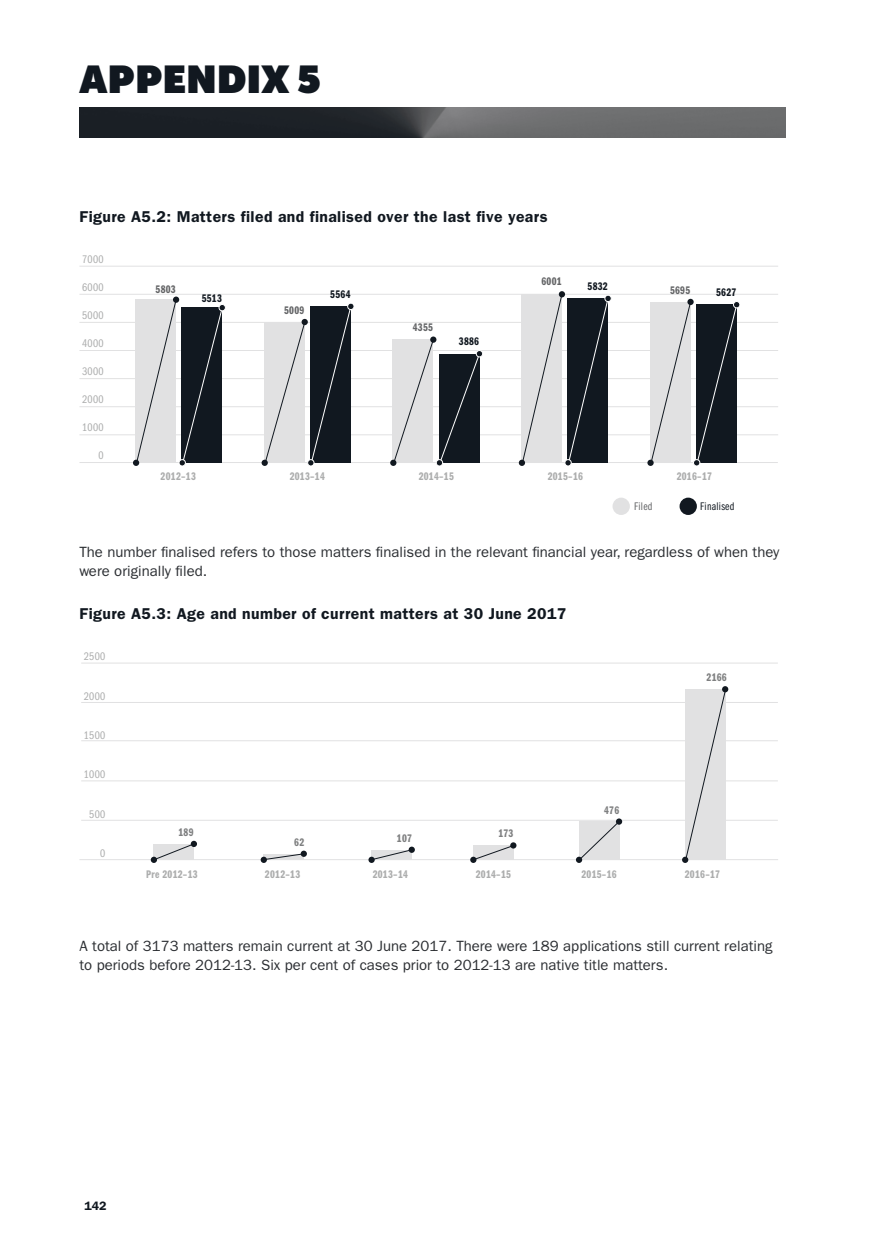
<style>
.page{position:relative;width:874px;height:1241px;background:#fff}
.page>*{position:absolute;margin:0;border:0;box-sizing:border-box;transform-origin:0 0}
.t1{font:900 38.5px "Museo Sans Display";letter-spacing:.025em;color:#111820}
.Sub_heading_2{font:600 15.75px "Franklin Gothic LT";letter-spacing:.025em;color:#111820}
.Body{font:14.88px/19.2px "Franklin Gothic LT";color:#2b2e32}
.t2{font:600 12.25px "Franklin Gothic LT";color:#111820}
.t3{font:11.38px "Franklin Gothic LT Demi Cmpr";letter-spacing:.025em;color:#acadad}
.t4{font:11.38px "Franklin Gothic LT Book Cmpr";letter-spacing:.025em;color:#acadad;scale:1.06 1}
.t5{font:11.38px "Franklin Gothic LT Demi Cmpr";letter-spacing:.025em;color:#111820}
.t6{font:11.38px "Franklin Gothic LT Demi Cmpr";letter-spacing:.025em;color:#646567}
.t7{font:11.38px "Franklin Gothic LT Demi Cmpr";letter-spacing:.025em;color:#7e7f80}
.t8{font:11.38px "Franklin Gothic LT Book Cmpr";letter-spacing:.025em;color:#111820}
.t9{font:11.38px "Franklin Gothic LT Book Cmpr";letter-spacing:.025em;color:#646567}
</style>
<div class="page">
<img style="left:79px;top:108px;width:705px;height:29px">
<hr style="left:79px;top:434px;width:698px;height:1px;background:#e1e1e2">
<hr style="left:79px;top:406px;width:698px;height:1px;background:#e1e1e2">
<hr style="left:79px;top:378px;width:698px;height:1px;background:#e1e1e2">
<hr style="left:79px;top:350px;width:698px;height:1px;background:#e1e1e2">
<hr style="left:79px;top:322px;width:698px;height:1px;background:#e1e1e2">
<hr style="left:79px;top:294px;width:698px;height:1px;background:#e1e1e2">
<hr style="left:79px;top:266px;width:698px;height:1px;background:#e1e1e2">
<hr style="left:79px;top:462px;width:698px;height:1px;background:#e1e1e2">
<div style="left:133px;top:459px;width:6px;height:7px;background:#111820;border-radius:50%"></div>
<svg style="left:135px;top:298px;width:87px;height:165px;background:#83868b"></svg>
<div style="left:179px;top:459px;width:6px;height:7px;background:#111820;border-radius:50%"></div>
<div style="left:178px;top:459px;width:8px;height:7px;border:1px solid #fff;border-radius:50%"></div>
<div style="left:219px;top:304px;width:6px;height:7px;background:#111820;border-radius:50%"></div>
<div style="left:218px;top:304px;width:8px;height:7px;border:1px solid #fff;border-radius:50%"></div>
<div style="left:261px;top:459px;width:7px;height:7px;background:#111820;border-radius:50%"></div>
<svg style="left:264px;top:306px;width:87px;height:157px;background:#7f8287"></svg>
<div style="left:307px;top:459px;width:7px;height:7px;background:#111820;border-radius:50%"></div>
<div style="left:307px;top:459px;width:7px;height:7px;border:1px solid #fff;border-radius:50%"></div>
<div style="left:347px;top:303px;width:7px;height:6px;background:#111820;border-radius:50%"></div>
<div style="left:347px;top:303px;width:7px;height:7px;border:1px solid #fff;border-radius:50%"></div>
<div style="left:390px;top:459px;width:6px;height:7px;background:#111820;border-radius:50%"></div>
<svg style="left:392px;top:338px;width:88px;height:125px;background:#8d9094"></svg>
<div style="left:436px;top:459px;width:6px;height:7px;background:#111820;border-radius:50%"></div>
<div style="left:435px;top:459px;width:8px;height:7px;border:1px solid #fff;border-radius:50%"></div>
<div style="left:476px;top:350px;width:6px;height:7px;background:#111820;border-radius:50%"></div>
<div style="left:475px;top:350px;width:8px;height:7px;border:1px solid #fff;border-radius:50%"></div>
<svg style="left:518px;top:459px;width:7px;height:7px"></svg>
<svg style="left:521px;top:291px;width:87px;height:172px;background:#83868a"></svg>
<div style="left:564px;top:459px;width:7px;height:7px;background:#111820;border-radius:50%"></div>
<div style="left:564px;top:459px;width:7px;height:7px;border:1px solid #fff;border-radius:50%"></div>
<div style="left:604px;top:295px;width:7px;height:6px;background:#111820;border-radius:50%"></div>
<div style="left:604px;top:295px;width:7px;height:7px;border:1px solid #fff;border-radius:50%"></div>
<svg style="left:647px;top:459px;width:6px;height:7px"></svg>
<svg style="left:649px;top:299px;width:88px;height:164px;background:#85888c"></svg>
<svg style="left:693px;top:459px;width:6px;height:7px"></svg>
<div style="left:692px;top:459px;width:8px;height:7px;border:1px solid #fff;border-radius:50%"></div>
<svg style="left:733px;top:301px;width:6px;height:7px"></svg>
<div style="left:732px;top:301px;width:8px;height:7px;border:1px solid #fff;border-radius:50%"></div>
<div style="left:612px;top:497px;width:17px;height:18px;background:#e1e1e2;border-radius:50%"></div>
<div style="left:679px;top:497px;width:17px;height:18px;background:#111820;border-radius:50%"></div>
<hr style="left:81px;top:662px;width:696px;height:1px;background:#e1e1e2">
<hr style="left:81px;top:702px;width:696px;height:1px;background:#e1e1e2">
<hr style="left:81px;top:740px;width:696px;height:1px;background:#e1e1e2">
<hr style="left:81px;top:780px;width:696px;height:1px;background:#e1e1e2">
<hr style="left:81px;top:819px;width:696px;height:1px;background:#e1e1e2">
<hr style="left:79px;top:859px;width:698px;height:1px;background:#e1e1e2">
<svg style="left:470px;top:842px;width:46px;height:20px"></svg>
<div style="left:684px;top:689px;width:42px;height:171px;background:#e1e1e2"></div>
<svg style="left:681px;top:856px;width:7px;height:6px"></svg>
<svg style="left:721px;top:686px;width:7px;height:6px"></svg>
<svg style="left:151px;top:840px;width:46px;height:22px"></svg>
<svg style="left:263px;top:853px;width:42px;height:7px"></svg>
<svg style="left:260px;top:856px;width:7px;height:6px"></svg>
<div style="left:300px;top:850px;width:7px;height:6px;background:#111820;border-radius:50%"></div>
<svg style="left:368px;top:846px;width:46px;height:16px"></svg>
<svg style="left:578px;top:820px;width:42px;height:40px;background:#dbdbdc"></svg>
<svg style="left:575px;top:856px;width:7px;height:6px"></svg>
<svg style="left:615px;top:818px;width:7px;height:6px"></svg>
<h1 class="t1" style="left:79px;top:57px;width:243px">APPENDIX 5</h1>
<p class="Sub_heading_2" style="left:79px;top:207px;width:469px">Figure A5.2: Matters filed and finalised over the last five years</p>
<p class="t4" style="left:82px;top:253px;width:22px">7000</p>
<p class="t4" style="left:82px;top:281px;width:22px">6000</p>
<p class="t4" style="left:82px;top:309px;width:22px">5000</p>
<p class="t4" style="left:82px;top:337px;width:22px">4000</p>
<p class="t4" style="left:82px;top:365px;width:22px">3000</p>
<p class="t4" style="left:82px;top:393px;width:22px">2000</p>
<p class="t4" style="left:82px;top:421px;width:22px">1000</p>
<p class="t4" style="left:98px;top:449px;width:6px">0</p>
<p class="t6" style="left:155px;top:283px;width:22px">5803</p>
<p class="t5" style="left:201px;top:291px;width:22px">5513</p>
<p class="t6" style="left:284px;top:303px;width:22px">5009</p>
<p class="t5" style="left:330px;top:288px;width:22px">5564</p>
<p class="t6" style="left:412px;top:321px;width:22px">4355</p>
<p class="t5" style="left:458px;top:335px;width:22px">3886</p>
<p class="t6" style="left:541px;top:275px;width:22px">6001</p>
<p class="t5" style="left:587px;top:280px;width:22px">5832</p>
<p class="t6" style="left:669px;top:284px;width:22px">5695</p>
<p class="t5" style="left:715px;top:285px;width:22px">5627</p>
<p class="t3" style="left:160px;top:470px;width:37px">2012–13</p>
<p class="t3" style="left:289px;top:470px;width:37px">2013–14</p>
<p class="t3" style="left:418px;top:470px;width:37px">2014–15</p>
<p class="t3" style="left:547px;top:470px;width:37px">2015–16</p>
<p class="t3" style="left:676px;top:470px;width:37px">2016–17</p>
<p class="t9" style="left:633px;top:499px;width:20px">Filed</p>
<p class="t8" style="left:699px;top:499px;width:36px">Finalised</p>
<p class="Body" style="left:79px;top:542px;width:701px">The number finalised refers to those matters finalised in the relevant financial year, regardless of when they were originally filed.</p>
<p class="Sub_heading_2" style="left:79px;top:604px;width:488px">Figure A5.3: Age and number of current matters at 30 June 2017</p>
<p class="t4" style="left:84px;top:650px;width:22px">2500</p>
<p class="t4" style="left:84px;top:689px;width:22px">2000</p>
<p class="t4" style="left:84px;top:728px;width:22px">1500</p>
<p class="t4" style="left:84px;top:768px;width:22px">1000</p>
<p class="t4" style="left:89px;top:807px;width:17px">500</p>
<p class="t4" style="left:100px;top:846px;width:6px">0</p>
<p class="t7" style="left:178px;top:825px;width:17px">189</p>
<p class="t7" style="left:294px;top:835px;width:11px">62</p>
<p class="t7" style="left:397px;top:832px;width:17px">107</p>
<p class="t7" style="left:498px;top:826px;width:17px">173</p>
<p class="t7" style="left:603px;top:803px;width:17px">476</p>
<p class="t7" style="left:706px;top:670px;width:22px">2166</p>
<p class="t3" style="left:146px;top:867px;width:53px">Pre 2012–13</p>
<p class="t3" style="left:475px;top:867px;width:37px">2014–15</p>
<p class="t3" style="left:581px;top:867px;width:37px">2015–16</p>
<p class="t3" style="left:684px;top:867px;width:37px">2016–17</p>
<p class="t3" style="left:372px;top:867px;width:37px">2013–14</p>
<p class="t3" style="left:265px;top:867px;width:37px">2012–13</p>
<p class="Body" style="left:79px;top:936px;width:694px">A total of 3173 matters remain current at 30 June 2017. There were 189 applications still current relating to periods before 2012-13. Six per cent of cases prior to 2012-13 are native title matters.</p>
<p class="t2" style="left:84px;top:1198px;width:24px">142</p>
</div>
